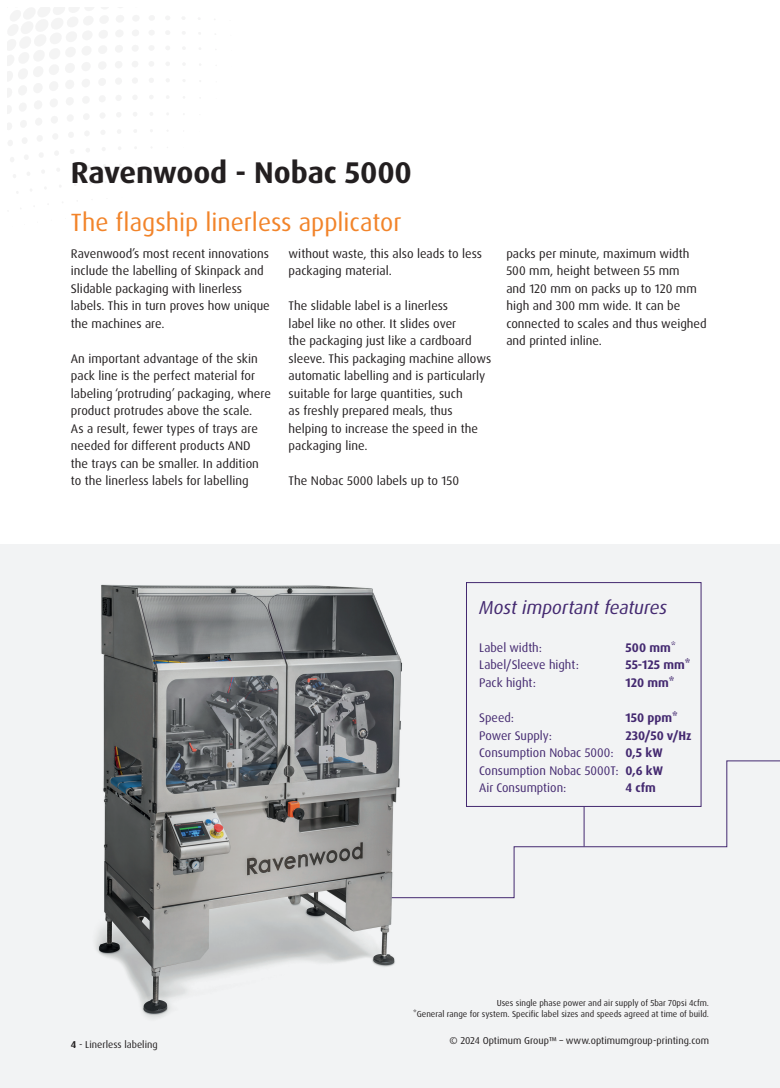
<style>
.page{position:relative;width:780px;height:1088px;background:#fff}
.page>*{position:absolute;margin:0;border:0;box-sizing:border-box;transform-origin:0 0}
.t1{font:700 30px "Dax Pro";letter-spacing:-.005em;color:#231f20}
.t2{font:25px "Dax Pro";color:#f2842a}
.t3{font:italic 18.75px "Dax Pro";letter-spacing:-.01em;color:#442970}
.t4{font:12.5px/17.5px "Dax Pro";color:#231f20}
.t5{font:12.5px/17.5px "Dax Pro";color:#442970}
.t6{font:700 12.5px "Dax Pro";color:#442970}
.t7{font:10px "Dax Pro";color:#231f20}
.t8{font:8.75px/11.2px "Dax Pro";color:#231f20;text-align:right}
.s1{font-weight:400}
.s2{font-weight:700}
</style>
<div class="page">
<div style="left:0;top:544px;width:780px;height:544px;background:#f2f3f4"></div>
<img style="left:95px;top:584px;width:362px;height:434px">
<div style="left:466px;top:582px;width:235px;height:225px;border:1px solid #442970"></div>
<svg style="left:149px;top:78px;width:4px;height:4px"></svg>
<svg style="left:149px;top:61px;width:5px;height:5px"></svg>
<svg style="left:166px;top:46px;width:4px;height:4px"></svg>
<svg style="left:149px;top:46px;width:5px;height:4px"></svg>
<svg style="left:166px;top:31px;width:4px;height:4px"></svg>
<svg style="left:149px;top:30px;width:5px;height:5px"></svg>
<svg style="left:166px;top:16px;width:4px;height:4px"></svg>
<svg style="left:149px;top:16px;width:5px;height:4px"></svg>
<svg style="left:7px;top:7px;width:132px;height:202px"></svg>
<svg style="left:391px;top:760px;width:389px;height:138px"></svg>
<hr style="left:583px;top:807px;width:1px;height:39px;background:#442970">
<h1 class="t1" style="left:71px;top:153px;width:342px">Ravenwood - Nobac 5000</h1>
<h2 class="t2" style="left:71px;top:206px;width:332px">The flagship linerless applicator</h2>
<p class="t4" style="left:71px;top:245px;width:200px">Ravenwood’s most recent innovations include the labelling of Skinpack and Slidable packaging with linerless labels. This in turn proves how unique the machines are.</p>
<p class="t4" style="left:71px;top:350px;width:201px">An important advantage of the skin pack line is the perfect material for labeling ‘protruding’ packaging, where product protrudes above the scale.<br>As a result, fewer types of trays are needed for different products AND the trays can be smaller. In addition to the linerless labels for labelling</p>
<p class="t4" style="left:288px;top:245px;width:195px">without waste, this also leads to less packaging material.</p>
<p class="t4" style="left:288px;top:297px;width:204px">The slidable label is a linerless<br>label like no other. It slides over<br>the packaging just like a cardboard sleeve. This packaging machine allows automatic labelling and is particularly suitable for large quantities, such<br>as freshly prepared meals, thus helping to increase the speed in the packaging line.</p>
<p class="t4" style="left:288px;top:472px;width:172px">The Nobac 5000 labels up to 150</p>
<p class="t4" style="left:506px;top:245px;width:202px">packs per minute, maximum width<br>500 mm, height between 55 mm<br>and 120 mm on packs up to 120 mm high and 300 mm wide. It can be connected to scales and thus weighed and printed inline.</p>
<h3 class="t3" style="left:479px;top:595px;width:189px">Most important features</h3>
<p class="t5" style="left:479px;top:639px;width:64px">Label width:</p>
<p class="t6" style="left:625px;top:639px;width:52px">500 mm<span class="s1">*</span></p>
<p class="t5" style="left:479px;top:656px;width:101px">Label/Sleeve hight:</p>
<p class="t6" style="left:625px;top:657px;width:66px">55-125 mm*</p>
<p class="t5" style="left:479px;top:674px;width:58px">Pack hight:</p>
<p class="t6" style="left:625px;top:674px;width:50px">120 mm*</p>
<p class="t5" style="left:479px;top:709px;width:36px">Speed:</p>
<p class="t6" style="left:625px;top:709px;width:54px">150 ppm*</p>
<p class="t5" style="left:479px;top:726px;width:74px">Power Supply:</p>
<p class="t5" style="left:479px;top:726px;width:214px;text-indent:146px"><span class="s2">230/50 v/Hz<br></span>Consumption Nobac 5000: <span class="s2">0,5 kW<br></span>Consumption Nobac 5000T: <span class="s2">0,6 kW<br></span>Air Consumption:</p>
<p class="t6" style="left:625px;top:779px;width:32px">4 cfm</p>
<p class="t8" style="left:413px;top:997px;width:297px">Uses single phase power and air supply of 5bar 70psi 4cfm.<br>*General range for system. Specific label sizes and speeds agreed at time of build.</p>
<p class="t7" style="left:71px;top:1038px;width:88px"><span class="s2">4</span> - Linerless labeling</p>
<p class="t7" style="left:449px;top:1033px;width:261px">© 2024 Optimum Group™ – www.optimumgroup-printing.com</p>
</div>
